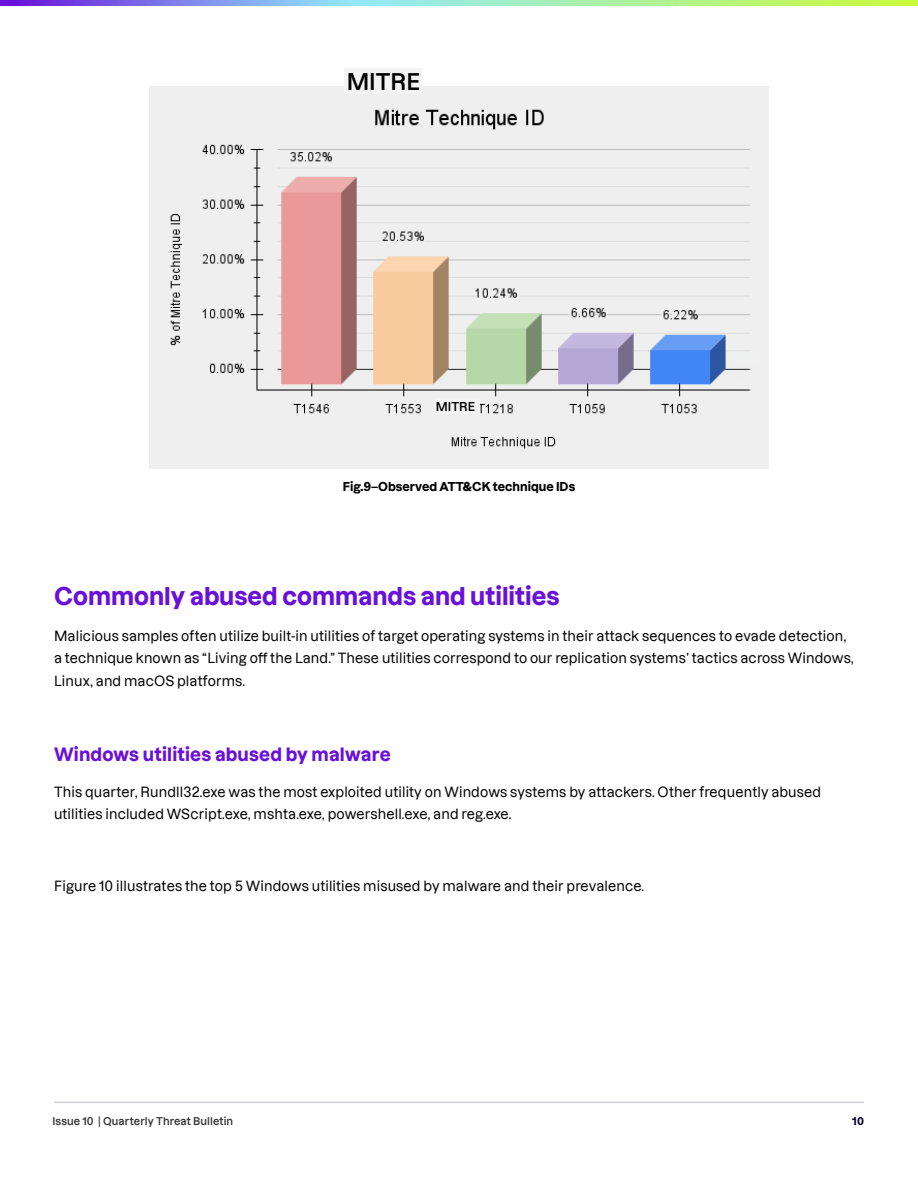
<style>
.page{position:relative;width:918px;height:1188px;background:#fff}
.page>*{position:absolute;margin:0;border:0;box-sizing:border-box;transform-origin:0 0}
.t1{font:700 24px "Dazzed";color:#6910d9}
.t2{font:600 22.5px "Dazzed";color:#000}
.t3{font:700 18px "Dazzed";letter-spacing:.01em;color:#6910d9}
.t4{font:500 13.5px/22.5px "Dazzed";letter-spacing:.01em;color:#000}
.t5{font:700 12px "Dazzed";color:#000}
.t6{font:600 12px "Dazzed";color:#000}
.t7{font:600 10.5px "Dazzed";letter-spacing:.01em;color:#333}
.t8{font:700 10.5px "Dazzed";color:#0b062b}
.t9{font:600 9.75px "Dazzed";color:#000}
</style>
<div class="page">
<svg style="left:0;top:0;width:918px;height:5px;background:#9bc4b9"></svg>
<hr style="left:54px;top:1102px;width:810px;height:1px;background:#0b062b">
<img style="left:150px;top:86px;width:618px;height:383px">
<div style="left:344px;top:68px;width:78px;height:25px;background:#f3f3f3"></div>
<div style="left:436px;top:398px;width:44px;height:16px;background:#f3f3f3"></div>
<h2 class="t2" style="left:347px;top:63px;width:75px">MITRE</h2>
<p class="t9" style="left:446px;top:397px;width:33px">MITRE</p>
<p class="t6" style="left:436px;top:396px;width:41px">MITRE</p>
<p class="t5" style="left:343px;top:477px;width:234px">Fig.9–Observed ATT&amp;CK technique IDs</p>
<h1 class="t1" style="left:54px;top:576px;width:507px">Commonly abused commands and utilities</h1>
<p class="t4" style="left:54px;top:623px;width:801px">Malicious samples often utilize built-in utilities of target operating systems in their attack sequences to evade detection, a technique known as “Living off the Land.” These utilities correspond to our replication systems’ tactics across Windows,<br>Linux, and macOS platforms.</p>
<h3 class="t3" style="left:54px;top:739px;width:338px">Windows utilities abused by malware</h3>
<p class="t4" style="left:54px;top:779px;width:769px">This quarter, Rundll32.exe was the most exploited utility on Windows systems by attackers. Other frequently abused utilities included WScript.exe, mshta.exe, powershell.exe, and reg.exe.</p>
<p class="t4" style="left:54px;top:873px;width:592px">Figure 10 illustrates the top 5 Windows utilities misused by malware and their prevalence.</p>
<p class="t7" style="left:52px;top:1112px;width:182px">Issue 10 | Quarterly Threat Bulletin</p>
<p class="t8" style="left:852px;top:1112px;width:13px">10</p>
</div>
